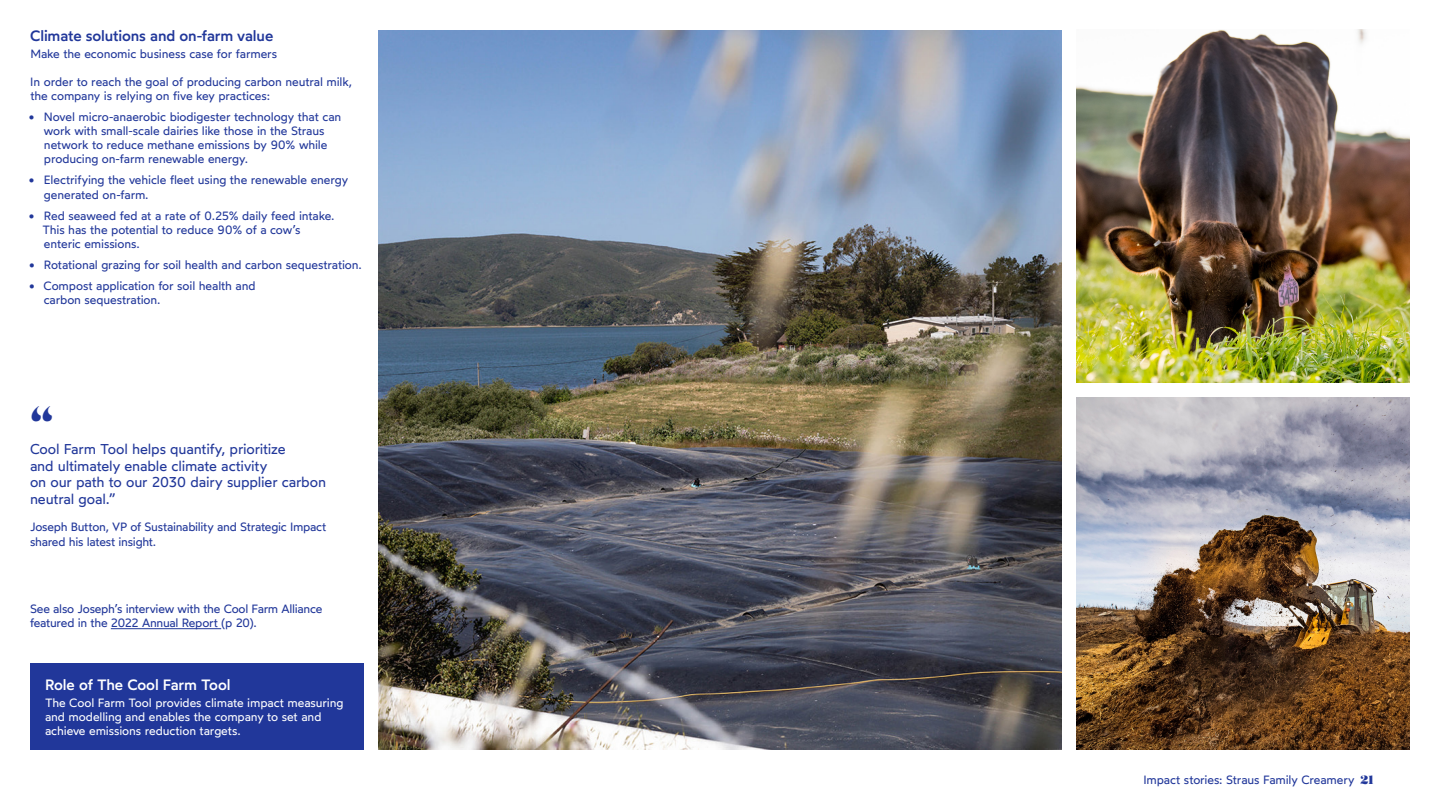
<style>
.page{position:relative;width:1440px;height:810px;background:#fff}
.page>*{position:absolute;margin:0;border:0;box-sizing:border-box;transform-origin:0 0}
.t1{font:42.75px "Salome";color:#21379a}
.t2{font:500 15px "Wotfard";letter-spacing:-.005em;color:#21379a}
.t3{font:500 15px "Wotfard";letter-spacing:-.005em;color:#fff}
.t4{font:14.25px/16.5px "Wotfard";letter-spacing:-.01em;color:#21379a}
.t5{font:12px/14.2px "Wotfard";letter-spacing:-.01em;color:#21379a}
.t6{font:12px/14.2px "Wotfard";letter-spacing:-.01em;color:#fff}
.s1{font-family:"Salome"}
</style>
<div class="page">
<img style="left:379px;top:30px;width:682px;height:720px">
<img style="left:1076px;top:398px;width:334px;height:352px">
<div style="left:30px;top:664px;width:334px;height:86px;background:#21379a"></div>
<img style="left:1076px;top:30px;width:334px;height:352px">
<hr style="left:111px;top:628px;width:110px;height:1px;background:#21379a">
<p class="t2" style="left:30px;top:26px;width:245px">Climate solutions and on-farm value</p>
<p class="t5" style="left:30px;top:46px;width:248px">Make the economic business case for farmers</p>
<p class="t5" style="left:30px;top:74px;width:323px">In order to reach the goal of producing carbon neutral milk, the company is relying on five key practices:</p>
<p class="t5" style="left:44px;top:109px;width:299px;text-indent:-15px">• Novel micro-anaerobic biodigester technology that can work with small-scale dairies like those in the Straus network to reduce methane emissions by 90% while producing on-farm renewable energy.</p>
<p class="t5" style="left:44px;top:173px;width:306px;text-indent:-15px">• Electrifying the vehicle fleet using the renewable energy generated on-farm.</p>
<p class="t5" style="left:42px;top:208px;width:294px;text-indent:-14px">• Red seaweed fed at a rate of 0.25% daily feed intake.<br>This has the potential to reduce 90% of a cow’s enteric emissions.</p>
<p class="t5" style="left:29px;top:258px;width:335px">• Rotational grazing for soil health and carbon sequestration.</p>
<p class="t5" style="left:44px;top:279px;width:213px;text-indent:-15px">• Compost application for soil health and carbon sequestration.</p>
<h1 class="t1" style="left:30px;top:394px;width:25px">“</h1>
<p class="t4" style="left:30px;top:440px;width:298px">Cool Farm Tool helps quantify, prioritize<br>and ultimately enable climate activity<br>on our path to our 2030 dairy supplier carbon neutral goal.”</p>
<p class="t5" style="left:30px;top:520px;width:298px">Joseph Button, VP of Sustainability and Strategic Impact shared his latest insight.</p>
<p class="t5" style="left:30px;top:602px;width:294px">See also Joseph’s interview with the Cool Farm Alliance featured in the 2022 Annual Report (p 20).</p>
<p class="t3" style="left:45px;top:675px;width:187px">Role of The Cool Farm Tool</p>
<p class="t6" style="left:45px;top:695px;width:300px">The Cool Farm Tool provides climate impact measuring and modelling and enables the company to set and achieve emissions reduction targets.</p>
<p class="t5" style="left:1143px;top:773px;width:231px">Impact stories: Straus Family Creamery <span class="s1">21</span></p>
</div>
